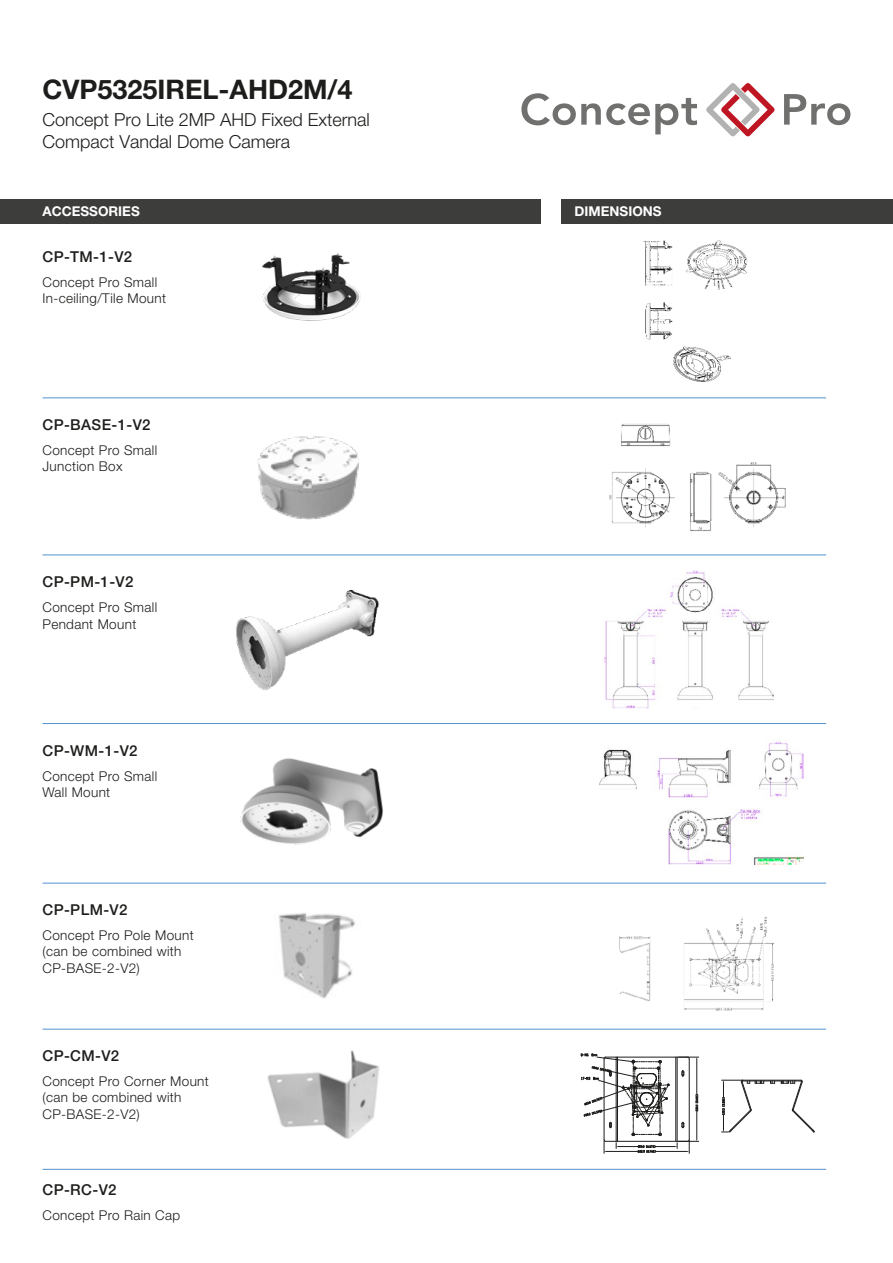
<style>
.page{position:relative;width:893px;height:1263px;background:#fff}
.page>*{position:absolute;margin:0;border:0;box-sizing:border-box;transform-origin:0 0}
.t1{font:700 27px "Helvetica Neue LT Pro";color:#1d1d1b}
.t2{font:300 18px/21.6px "Helvetica Neue LT Pro";color:#1d1d1b}
.t3{font:500 15px "Helvetica Neue LT Pro";letter-spacing:.025em;color:#1d1d1b}
.t4{font:300 13.5px/16.5px "Helvetica Neue LT Pro";letter-spacing:.025em;color:#1d1d1b}
.t5{font:700 13.5px "Helvetica Neue LT Pro";color:#fff}
</style>
<div class="page">
<div style="left:0;top:199px;width:540px;height:25px;background:#3d3d3c"></div>
<div style="left:562px;top:199px;width:331px;height:25px;background:#3d3d3c"></div>
<hr style="left:43px;top:398px;width:783px;height:1px;background:#5392ce">
<hr style="left:43px;top:555px;width:783px;height:1px;background:#5392ce">
<hr style="left:43px;top:723px;width:783px;height:1px;background:#5392ce">
<hr style="left:43px;top:883px;width:783px;height:1px;background:#5392ce">
<hr style="left:43px;top:1029px;width:783px;height:1px;background:#5392ce">
<hr style="left:43px;top:1169px;width:783px;height:1px;background:#5392ce">
<img style="left:279px;top:913px;width:76px;height:86px">
<img style="left:267px;top:1050px;width:112px;height:89px">
<svg style="left:580px;top:1053px;width:235px;height:101px"></svg>
<svg style="left:521px;top:93px;width:176px;height:41px"></svg>
<svg style="left:784px;top:94px;width:66px;height:31px"></svg>
<svg style="left:706px;top:83px;width:68px;height:53px"></svg>
<img style="left:262px;top:253px;width:99px;height:68px">
<img style="left:642px;top:240px;width:106px;height:142px">
<img style="left:257px;top:436px;width:102px;height:84px">
<img style="left:604px;top:571px;width:169px;height:137px">
<img style="left:599px;top:741px;width:205px;height:123px">
<img style="left:619px;top:917px;width:156px;height:94px">
<img style="left:236px;top:590px;width:143px;height:101px">
<img style="left:240px;top:758px;width:143px;height:87px">
<img style="left:609px;top:424px;width:177px;height:108px">
<h1 class="t1" style="left:43px;top:73px;width:312px">CVP5325IREL-AHD2M/4</h1>
<h2 class="t2" style="left:43px;top:109px;width:329px">Concept Pro Lite 2MP AHD Fixed External<br>Compact Vandal Dome Camera</h2>
<p class="t5" style="left:43px;top:203px;width:99px">ACCESSORIES</p>
<p class="t5" style="left:575px;top:203px;width:88px">DIMENSIONS</p>
<p class="t3" style="left:43px;top:247px;width:91px">CP-TM-1-V2</p>
<p class="t4" style="left:43px;top:273px;width:125px">Concept Pro Small<br>In-ceiling/Tile Mount</p>
<p class="t3" style="left:43px;top:415px;width:110px">CP-BASE-1-V2</p>
<p class="t4" style="left:43px;top:441px;width:116px">Concept Pro Small<br>Junction Box</p>
<p class="t3" style="left:43px;top:573px;width:92px">CP-PM-1-V2</p>
<p class="t4" style="left:43px;top:599px;width:116px">Concept Pro Small<br>Pendant Mount</p>
<p class="t3" style="left:43px;top:741px;width:97px">CP-WM-1-V2</p>
<p class="t4" style="left:43px;top:767px;width:116px">Concept Pro Small<br>Wall Mount</p>
<p class="t3" style="left:43px;top:901px;width:86px">CP-PLM-V2</p>
<p class="t4" style="left:43px;top:926px;width:153px">Concept Pro Pole Mount (can be combined with<br>CP-BASE-2-V2)</p>
<p class="t3" style="left:43px;top:1047px;width:78px">CP-CM-V2</p>
<p class="t4" style="left:43px;top:1072px;width:168px">Concept Pro Corner Mount (can be combined with<br>CP-BASE-2-V2)</p>
<p class="t3" style="left:43px;top:1180px;width:76px">CP-RC-V2</p>
<p class="t4" style="left:43px;top:1206px;width:139px">Concept Pro Rain Cap</p>
</div>
